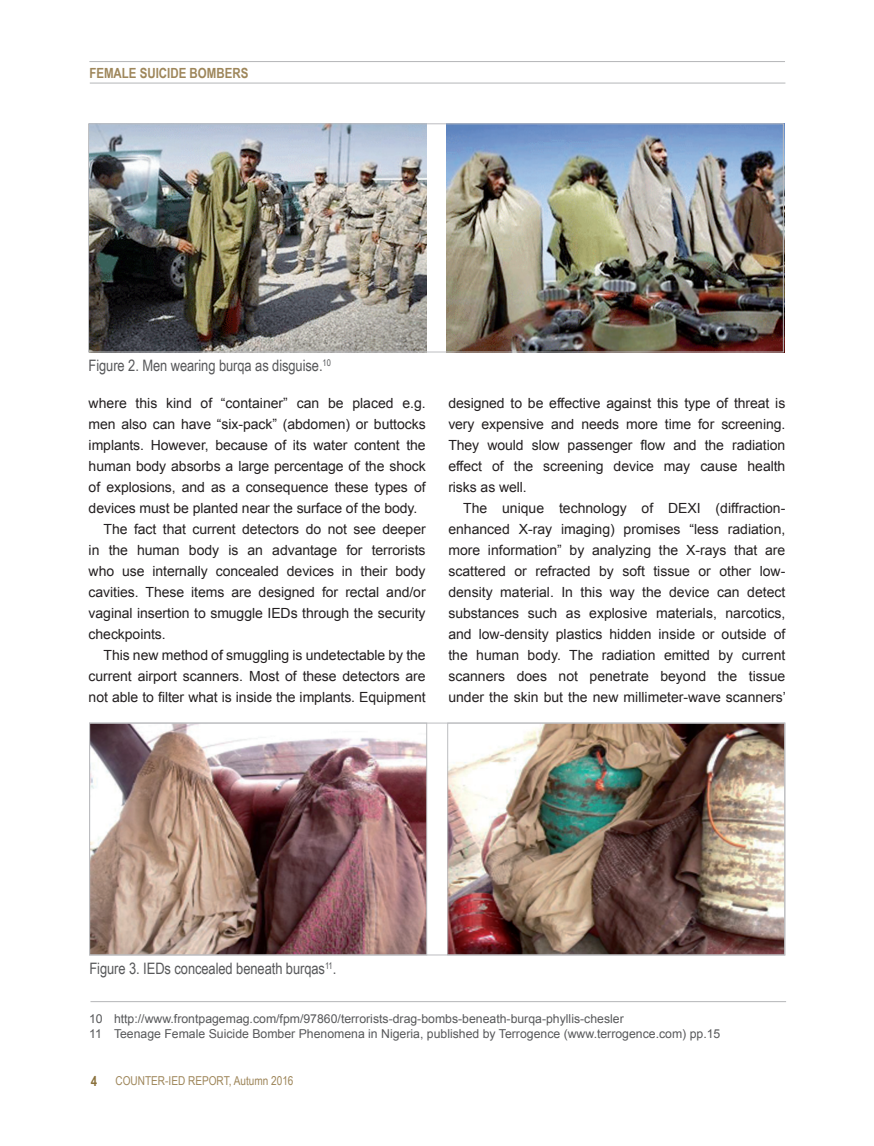
<style>
.page{position:relative;width:874px;height:1146px;background:#fff}
.page>*{position:absolute;margin:0;border:0;box-sizing:border-box;transform-origin:0 0}
.Picture_caption{font:15.75px "Arial Narrow";letter-spacing:-.005em;color:#57585a}
.Body_text{font:14px/21px "Arial";letter-spacing:-.005em;color:#231f20;text-align:justify}
.Section_heading{font:700 14px "Arial Narrow";color:#9e865a}
.Page_number{font:700 14px "Arial Narrow";color:#89703b}
.References{font:12.25px "Arial";color:#57585a}
.Publication_title_bo{font:12.25px "Arial Narrow";color:#9e865a}
</style>
<div class="page">
<hr style="left:89px;top:61px;width:695px;height:1px;background:#939598">
<hr style="left:90px;top:83px;width:695px;height:1px;background:#939598">
<img style="left:91px;top:725px;width:333px;height:228px">
<img style="left:449px;top:725px;width:333px;height:228px">
<hr style="left:90px;top:1001px;width:695px;height:1px;background:#939598">
<img style="left:90px;top:126px;width:336px;height:224px">
<img style="left:446px;top:126px;width:335px;height:224px">
<div style="left:89px;top:723px;width:695px;height:232px;border:1px solid #bcbdc0"></div>
<div style="left:88px;top:124px;width:695px;height:228px;border:1px solid #bcbdc0"></div>
<p class="Section_heading" style="left:89px;top:62px;width:160px">FEMALE SUICIDE BOMBERS</p>
<p class="Picture_caption" style="left:88px;top:354px;width:244px">Figure 2. Men wearing burqa as disguise.<sup>10</sup></p>
<p class="Body_text" style="left:89px;top:393px;width:338px">where this kind of “container” can be placed e.g. men also can have “six-pack” (abdomen) or buttocks implants. However, because of its water content the human body absorbs a large percentage of the shock of explosions, and as a consequence these types of devices must be planted near the surface of the body.</p>
<p class="Body_text" style="left:89px;top:519px;width:338px;text-indent:15px">The fact that current detectors do not see deeper in the human body is an advantage for terrorists who use internally concealed devices in their body cavities. These items are designed for rectal and/or vaginal insertion to smuggle IEDs through the security checkpoints.</p>
<p class="Body_text" style="left:89px;top:645px;width:338px;text-indent:15px">This new method of smuggling is undetectable by the current airport scanners. Most of these detectors are not able to filter what is inside the implants. Equipment</p>
<p class="Body_text" style="left:448px;top:393px;width:338px">designed to be effective against this type of threat is very expensive and needs more time for screening.<br>They would slow passenger flow and the radiation effect of the screening device may cause health risks as well.</p>
<p class="Body_text" style="left:448px;top:498px;width:339px;text-indent:15px">The unique technology of DEXI (diffraction&shy;enhanced X-ray imaging) promises “less radiation, more information” by analyzing the X-rays that are scattered or refracted by soft tissue or other low&shy;density material. In this way the device can detect substances such as explosive materials, narcotics, and low-density plastics hidden inside or outside of the human body. The radiation emitted by current scanners does not penetrate beyond the tissue under the skin but the new millimeter-wave scanners’</p>
<p class="Picture_caption" style="left:89px;top:957px;width:248px">Figure 3. IEDs concealed beneath burqas<sup>11</sup>.</p>
<p class="References" style="left:89px;top:1010px;width:536px">10 http://www.frontpagemag.com/fpm/97860/terrorists-drag-bombs-beneath-burqa-phyllis-chesler</p>
<p class="References" style="left:89px;top:1026px;width:632px">11 Teenage Female Suicide Bomber Phenomena in Nigeria, published by Terrogence (www.terrogence.com) pp.15</p>
<p class="Page_number" style="left:91px;top:1070px;width:8px">4</p>
<p class="Publication_title_bo" style="left:115px;top:1072px;width:179px">COUNTER-IED REPORT, Autumn 2016</p>
</div>
